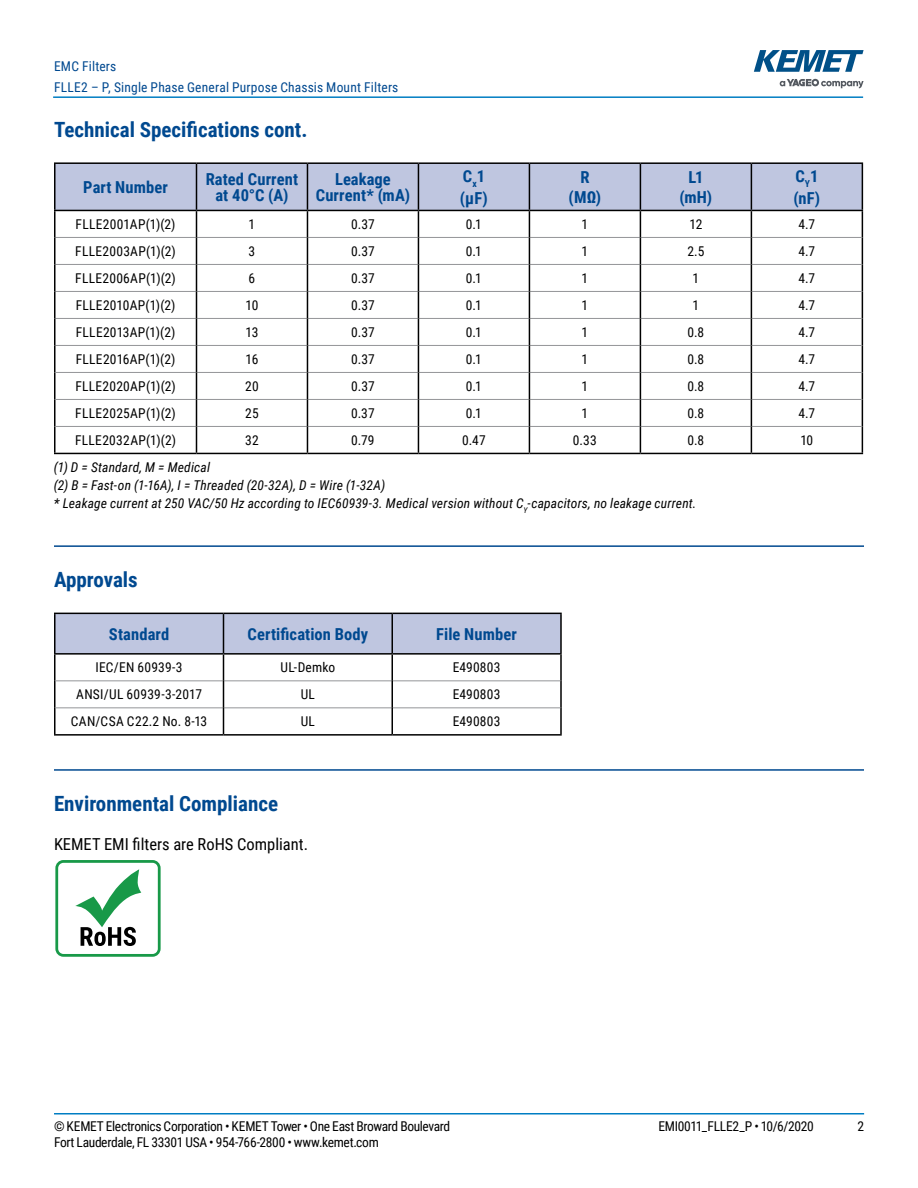
<style>
.page{position:relative;width:918px;height:1188px;background:#fff}
.page>*{position:absolute;margin:0;border:0;box-sizing:border-box;transform-origin:0 0}
.t1{font:700 21px "Roboto Condensed";color:#004990}
.t2{font:700 16.5px/16.5px "Roboto Condensed";letter-spacing:.005em;color:#004990;text-align:center}
.t3{font:16.5px "Roboto Condensed";color:#000}
.t4{font:13.5px "Roboto Condensed";letter-spacing:.01em;color:#000}
.t5{font:italic 13.5px/18px "Roboto Condensed";letter-spacing:.01em;color:#000}
.t6{font:13.5px "Roboto Condensed";letter-spacing:-.025em;color:#000}
.t7{font:13.5px/21px "Roboto Condensed";letter-spacing:.015em;color:#004990}
.t8{font:13.5px "Roboto Condensed";letter-spacing:-.02em;color:#000}
</style>
<div class="page">
<hr style="left:54px;top:1113px;width:810px;height:2px;background:#007dc3">
<hr style="left:53px;top:96px;width:810px;height:2px;background:#007dc3">
<svg style="left:780px;top:79px;width:84px;height:9px"></svg>
<svg style="left:754px;top:50px;width:110px;height:22px"></svg>
<hr style="left:54px;top:545px;width:810px;height:2px;background:#004990">
<hr style="left:54px;top:769px;width:810px;height:2px;background:#004990">
<hr style="left:54px;top:210px;width:142px;height:1px;background:#000">
<hr style="left:196px;top:453px;width:111px;height:1px;background:#000">
<hr style="left:307px;top:453px;width:111px;height:1px;background:#000">
<hr style="left:418px;top:453px;width:111px;height:1px;background:#000">
<hr style="left:529px;top:453px;width:111px;height:1px;background:#000">
<hr style="left:640px;top:453px;width:111px;height:1px;background:#000">
<hr style="left:751px;top:453px;width:112px;height:1px;background:#000">
<hr style="left:54px;top:211px;width:2px;height:26px;background:#000">
<hr style="left:54px;top:237px;width:2px;height:27px;background:#000">
<hr style="left:54px;top:264px;width:2px;height:27px;background:#000">
<hr style="left:54px;top:291px;width:2px;height:27px;background:#000">
<hr style="left:54px;top:318px;width:2px;height:27px;background:#000">
<hr style="left:54px;top:345px;width:2px;height:27px;background:#000">
<hr style="left:54px;top:372px;width:2px;height:27px;background:#000">
<hr style="left:54px;top:399px;width:2px;height:27px;background:#000">
<hr style="left:54px;top:426px;width:2px;height:27px;background:#000">
<hr style="left:54px;top:453px;width:142px;height:1px;background:#000">
<hr style="left:54px;top:162px;width:142px;height:2px;background:#000">
<hr style="left:54px;top:164px;width:2px;height:46px;background:#000">
<hr style="left:196px;top:162px;width:111px;height:2px;background:#000">
<hr style="left:307px;top:162px;width:111px;height:2px;background:#000">
<hr style="left:418px;top:162px;width:111px;height:2px;background:#000">
<hr style="left:529px;top:162px;width:111px;height:2px;background:#000">
<hr style="left:640px;top:162px;width:111px;height:2px;background:#000">
<hr style="left:751px;top:162px;width:112px;height:2px;background:#000">
<svg style="left:55px;top:163px;width:808px;height:290px"></svg>
<hr style="left:392px;top:653px;width:170px;height:2px;background:#000">
<hr style="left:560px;top:655px;width:2px;height:26px;background:#000">
<hr style="left:560px;top:681px;width:2px;height:27px;background:#000">
<hr style="left:560px;top:708px;width:2px;height:26px;background:#000">
<hr style="left:224px;top:734px;width:168px;height:2px;background:#000">
<hr style="left:392px;top:734px;width:170px;height:2px;background:#000">
<hr style="left:54px;top:653px;width:170px;height:2px;background:#000">
<hr style="left:54px;top:655px;width:2px;height:26px;background:#000">
<hr style="left:54px;top:681px;width:2px;height:27px;background:#000">
<hr style="left:54px;top:708px;width:2px;height:26px;background:#000">
<hr style="left:54px;top:734px;width:170px;height:2px;background:#000">
<hr style="left:54px;top:613px;width:170px;height:1px;background:#000">
<hr style="left:54px;top:614px;width:2px;height:39px;background:#000">
<hr style="left:392px;top:613px;width:170px;height:1px;background:#000">
<hr style="left:560px;top:614px;width:2px;height:39px;background:#000">
<svg style="left:55px;top:613px;width:506px;height:121px"></svg>
<div style="left:55px;top:860px;width:106px;height:97px;border:3px solid #189948;border-radius:7px"></div>
<svg style="left:75px;top:869px;width:66px;height:77px"></svg>
<p class="t7" style="left:54px;top:55px;width:346px">EMC Filters<br>FLLE2 – P, Single Phase General Purpose Chassis Mount Filters</p>
<h1 class="t1" style="left:54px;top:115px;width:255px">Technical Specifications cont.</h1>
<p class="t2" style="left:83px;top:178px;width:86px">Part Number</p>
<p class="t2" style="left:206px;top:170px;width:94px">Rated Current at 40°C (A)</p>
<p class="t2" style="left:316px;top:170px;width:96px">Leakage<br>Current* (mA)</p>
<p class="t2" style="left:460px;top:164px;width:30px;line-height:22.5px;text-align:left">C<sub>x</sub>1 (µF)</p>
<p class="t2" style="left:569px;top:167px;width:34px;line-height:19.8px">R (MΩ)</p>
<p class="t2" style="left:680px;top:167px;width:34px;line-height:19.8px">L1 (mH)</p>
<p class="t2" style="left:794px;top:164px;width:28px;line-height:22.5px;text-align:left">C<sub>Y</sub>1 (nF)</p>
<p class="t4" style="left:76px;top:215px;width:101px">FLLE2001AP(1)(2)</p>
<p class="t4" style="left:249px;top:215px;width:8px">1</p>
<p class="t4" style="left:351px;top:215px;width:25px">0.37</p>
<p class="t4" style="left:466px;top:215px;width:17px">0.1</p>
<p class="t4" style="left:582px;top:215px;width:8px">1</p>
<p class="t4" style="left:689px;top:215px;width:14px">12</p>
<p class="t4" style="left:799px;top:215px;width:18px">4.7</p>
<p class="t4" style="left:75px;top:242px;width:102px">FLLE2003AP(1)(2)</p>
<p class="t4" style="left:249px;top:242px;width:8px">3</p>
<p class="t4" style="left:351px;top:242px;width:25px">0.37</p>
<p class="t4" style="left:466px;top:242px;width:17px">0.1</p>
<p class="t4" style="left:582px;top:242px;width:8px">1</p>
<p class="t4" style="left:687px;top:242px;width:19px">2.5</p>
<p class="t4" style="left:799px;top:242px;width:18px">4.7</p>
<p class="t4" style="left:75px;top:269px;width:102px">FLLE2006AP(1)(2)</p>
<p class="t4" style="left:249px;top:269px;width:8px">6</p>
<p class="t4" style="left:351px;top:269px;width:25px">0.37</p>
<p class="t4" style="left:466px;top:269px;width:17px">0.1</p>
<p class="t4" style="left:582px;top:269px;width:8px">1</p>
<p class="t4" style="left:693px;top:269px;width:8px">1</p>
<p class="t4" style="left:799px;top:269px;width:18px">4.7</p>
<p class="t4" style="left:76px;top:296px;width:101px">FLLE2010AP(1)(2)</p>
<p class="t4" style="left:245px;top:296px;width:14px">10</p>
<p class="t4" style="left:351px;top:296px;width:25px">0.37</p>
<p class="t4" style="left:466px;top:296px;width:17px">0.1</p>
<p class="t4" style="left:582px;top:296px;width:8px">1</p>
<p class="t4" style="left:693px;top:296px;width:8px">1</p>
<p class="t4" style="left:799px;top:296px;width:18px">4.7</p>
<p class="t4" style="left:76px;top:323px;width:101px">FLLE2013AP(1)(2)</p>
<p class="t4" style="left:246px;top:323px;width:14px">13</p>
<p class="t4" style="left:351px;top:323px;width:25px">0.37</p>
<p class="t4" style="left:466px;top:323px;width:17px">0.1</p>
<p class="t4" style="left:582px;top:323px;width:8px">1</p>
<p class="t4" style="left:687px;top:323px;width:18px">0.8</p>
<p class="t4" style="left:799px;top:323px;width:18px">4.7</p>
<p class="t4" style="left:76px;top:350px;width:101px">FLLE2016AP(1)(2)</p>
<p class="t4" style="left:246px;top:350px;width:14px">16</p>
<p class="t4" style="left:351px;top:350px;width:25px">0.37</p>
<p class="t4" style="left:466px;top:350px;width:17px">0.1</p>
<p class="t4" style="left:582px;top:350px;width:8px">1</p>
<p class="t4" style="left:687px;top:350px;width:18px">0.8</p>
<p class="t4" style="left:799px;top:350px;width:18px">4.7</p>
<p class="t4" style="left:75px;top:377px;width:102px">FLLE2020AP(1)(2)</p>
<p class="t4" style="left:245px;top:377px;width:15px">20</p>
<p class="t4" style="left:351px;top:377px;width:25px">0.37</p>
<p class="t4" style="left:466px;top:377px;width:17px">0.1</p>
<p class="t4" style="left:582px;top:377px;width:8px">1</p>
<p class="t4" style="left:687px;top:377px;width:18px">0.8</p>
<p class="t4" style="left:799px;top:377px;width:18px">4.7</p>
<p class="t4" style="left:75px;top:404px;width:102px">FLLE2025AP(1)(2)</p>
<p class="t4" style="left:245px;top:404px;width:15px">25</p>
<p class="t4" style="left:351px;top:404px;width:25px">0.37</p>
<p class="t4" style="left:466px;top:404px;width:17px">0.1</p>
<p class="t4" style="left:582px;top:404px;width:8px">1</p>
<p class="t4" style="left:687px;top:404px;width:18px">0.8</p>
<p class="t4" style="left:799px;top:404px;width:18px">4.7</p>
<p class="t4" style="left:75px;top:431px;width:102px">FLLE2032AP(1)(2)</p>
<p class="t4" style="left:245px;top:431px;width:15px">32</p>
<p class="t4" style="left:351px;top:431px;width:25px">0.79</p>
<p class="t4" style="left:462px;top:431px;width:25px">0.47</p>
<p class="t4" style="left:573px;top:431px;width:25px">0.33</p>
<p class="t4" style="left:687px;top:431px;width:18px">0.8</p>
<p class="t4" style="left:800px;top:431px;width:14px">10</p>
<p class="t5" style="left:54px;top:458px;width:644px">(1) D = Standard, M = Medical<br>(2) B = Fast-on (1-16A), I = Threaded (20-32A), D = Wire (1-32A)<br>* Leakage current at 250 VAC/50 Hz according to IEC60939-3. Medical version without C<sub>Y</sub>-capacitors, no leakage current.</p>
<h1 class="t1" style="left:54px;top:565px;width:85px">Approvals</h1>
<p class="t2" style="left:109px;top:625px;width:62px">Standard</p>
<p class="t2" style="left:248px;top:625px;width:122px">Certification Body</p>
<p class="t2" style="left:436px;top:625px;width:82px">File Number</p>
<p class="t4" style="left:96px;top:658px;width:88px">IEC/EN 60939-3</p>
<p class="t4" style="left:280px;top:658px;width:56px">UL-Demko</p>
<p class="t4" style="left:453px;top:658px;width:49px">E490803</p>
<p class="t4" style="left:76px;top:685px;width:127px">ANSI/UL 60939-3-2017</p>
<p class="t4" style="left:301px;top:685px;width:16px">UL</p>
<p class="t4" style="left:453px;top:685px;width:49px">E490803</p>
<p class="t4" style="left:71px;top:712px;width:138px">CAN/CSA C22.2 No. 8-13</p>
<p class="t4" style="left:301px;top:712px;width:16px">UL</p>
<p class="t4" style="left:453px;top:712px;width:49px">E490803</p>
<h1 class="t1" style="left:54px;top:789px;width:226px">Environmental Compliance</h1>
<p class="t3" style="left:54px;top:833px;width:256px">KEMET EMI filters are RoHS Compliant.</p>
<p class="t6" style="left:54px;top:1116px;width:398px">© KEMET Electronics Corporation • KEMET Tower • One East Broward Boulevard</p>
<p class="t8" style="left:659px;top:1116px;width:157px">EMI0011_FLLE2_P • 10/6/2020</p>
<p class="t4" style="left:857px;top:1116px;width:8px">2</p>
<p class="t6" style="left:54px;top:1133px;width:326px">Fort Lauderdale, FL 33301 USA • 954-766-2800 • www.kemet.com</p>
</div>
